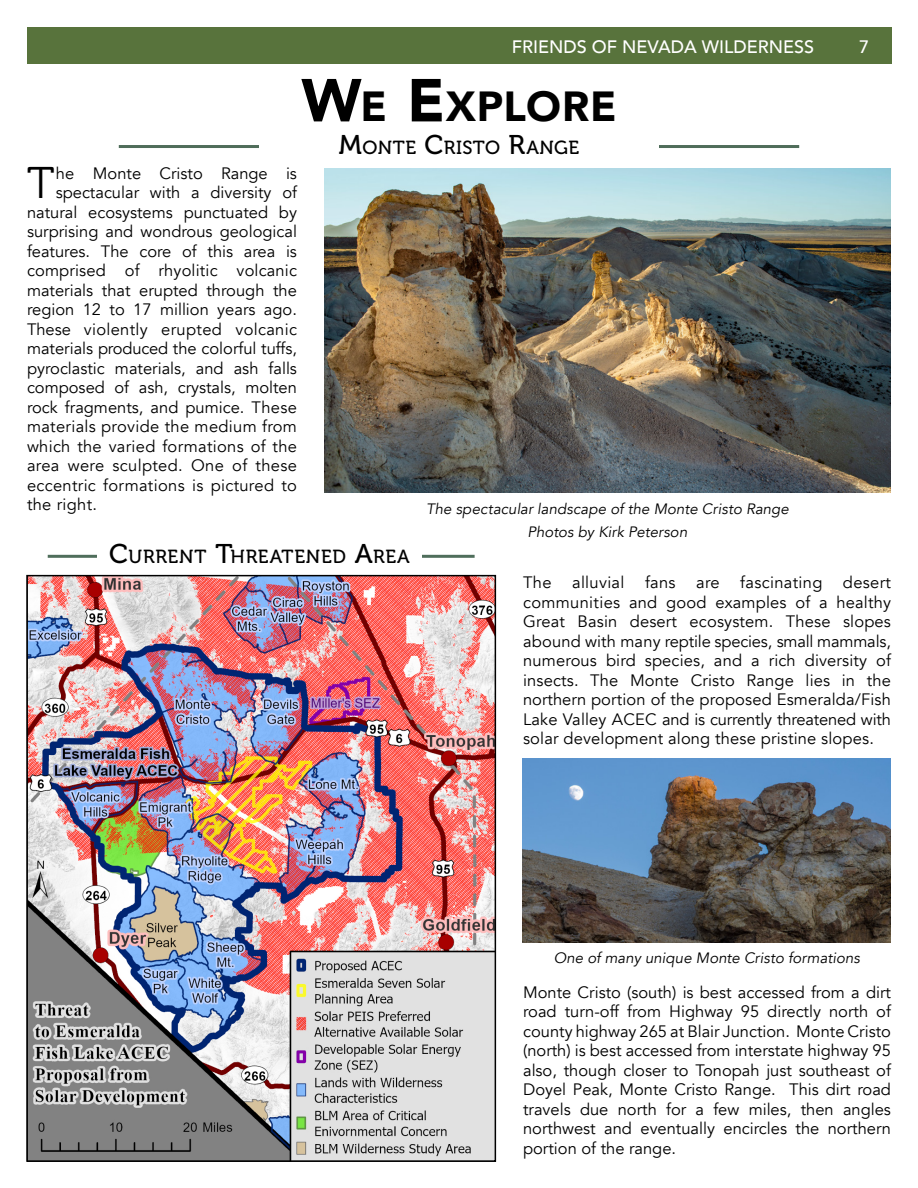
<style>
.page{position:relative;width:918px;height:1188px;background:#fff}
.page>*{position:absolute;margin:0;border:0;box-sizing:border-box;transform-origin:0 0}
.t1{font:44.25px "Museo 300";color:#000}
.Headline{font:900 42px "Avenir";letter-spacing:.02em;color:#000}
.t2{font:18.9px "Museo 500";letter-spacing:.035em;color:#000}
.t3{font:500 18px "Avenir";color:#fff}
.t4{font:16.5px/19.5px "Avenir";color:#000;text-align:justify}
.t5{font:16.5px "Avenir";letter-spacing:.02em;color:#000}
.t6{font:italic 15px "Avenir";letter-spacing:.005em;color:#000}
.s1{font-size:60px}
.s2{font-size:27px}
</style>
<div class="page">
<img style="left:26px;top:574px;width:471px;height:588px">
<div style="left:27px;top:27px;width:864px;height:37px;background:#58733c"></div>
<img style="left:324px;top:168px;width:567px;height:324px">
<hr style="left:119px;top:145px;width:680px;height:3px;background:#4f6d5a">
<div style="left:259px;top:133px;width:400px;height:21px;background:#fff"></div>
<img style="left:523px;top:759px;width:368px;height:183px">
<hr style="left:48px;top:555px;width:427px;height:3px;background:#4f6e5b">
<div style="left:97px;top:543px;width:325px;height:26px;background:#fff"></div>
<p class="t3" style="left:512px;top:31px;width:304px">FRIENDS OF NEVADA WILDERNESS</p>
<p class="t3" style="left:859px;top:31px;width:12px">7</p>
<p class="Headline" style="left:301px;top:71px;width:317px"><span class="s1">W</span>E <span class="s1">E</span>XPLORE</p>
<p class="t2" style="left:339px;top:137px;width:242px"><span class="s2">M</span>ONTE <span class="s2">C</span>RISTO <span class="s2">R</span>ANGE</p>
<p class="t1" style="left:27px;top:159px;width:29px">T</p>
<p class="t4" style="left:56px;top:163px;width:243px">he Monte Cristo Range is</p>
<p class="t4" style="left:56px;top:183px;width:243px">spectacular with a diversity of</p>
<p class="t4" style="left:27px;top:202px;width:271px">natural ecosystems punctuated by</p>
<p class="t4" style="left:27px;top:222px;width:272px">surprising and wondrous geological</p>
<p class="t4" style="left:27px;top:241px;width:271px">features. The core of this area is</p>
<p class="t4" style="left:27px;top:261px;width:272px">comprised of rhyolitic volcanic</p>
<p class="t4" style="left:27px;top:280px;width:271px">materials that erupted through the</p>
<p class="t4" style="left:27px;top:300px;width:271px">region 12 to 17 million years ago.</p>
<p class="t5" style="left:27px;top:319px;width:272px">These violently erupted volcanic</p>
<p class="t4" style="left:27px;top:339px;width:272px">materials produced the colorful tuffs,</p>
<p class="t4" style="left:27px;top:358px;width:271px">pyroclastic materials, and ash falls</p>
<p class="t4" style="left:27px;top:378px;width:272px">composed of ash, crystals, molten</p>
<p class="t4" style="left:27px;top:397px;width:271px">rock fragments, and pumice. These</p>
<p class="t5" style="left:27px;top:416px;width:272px">materials provide the medium from</p>
<p class="t5" style="left:27px;top:436px;width:272px">which the varied formations of the</p>
<p class="t5" style="left:27px;top:455px;width:272px">area were sculpted. One of these</p>
<p class="t5" style="left:27px;top:475px;width:272px">eccentric formations is pictured to</p>
<p class="t5" style="left:27px;top:494px;width:72px">the right.</p>
<p class="t6" style="left:426px;top:500px;width:364px">The spectacular landscape of the Monte Cristo Range</p>
<p class="t6" style="left:528px;top:523px;width:161px">Photos by Kirk Peterson</p>
<p class="t2" style="left:109px;top:546px;width:302px"><span class="s2">C</span>URRENT <span class="s2">T</span>HREATENED <span class="s2">A</span>REA</p>
<p class="t4" style="left:523px;top:573px;width:369px">The alluvial fans are fascinating desert communities and good examples of a healthy Great Basin desert ecosystem. These slopes abound with many reptile species, small mammals, numerous bird species, and a rich diversity of insects. The Monte Cristo Range lies in the northern portion of the proposed Esmeralda/Fish Lake Valley ACEC and is currently threatened with solar development along these pristine slopes.</p>
<p class="t6" style="left:554px;top:949px;width:308px">One of many unique Monte Cristo formations</p>
<p class="t4" style="left:523px;top:982px;width:369px">Monte Cristo (south) is best accessed from a dirt road turn-off from Highway 95 directly north of county highway 265 at Blair Junction. Monte Cristo (north) is best accessed from interstate highway 95 also, though closer to Tonopah just southeast of Doyel Peak, Monte Cristo Range. This dirt road travels due north for a few miles, then angles northwest and eventually encircles the northern portion of the range.</p>
</div>
